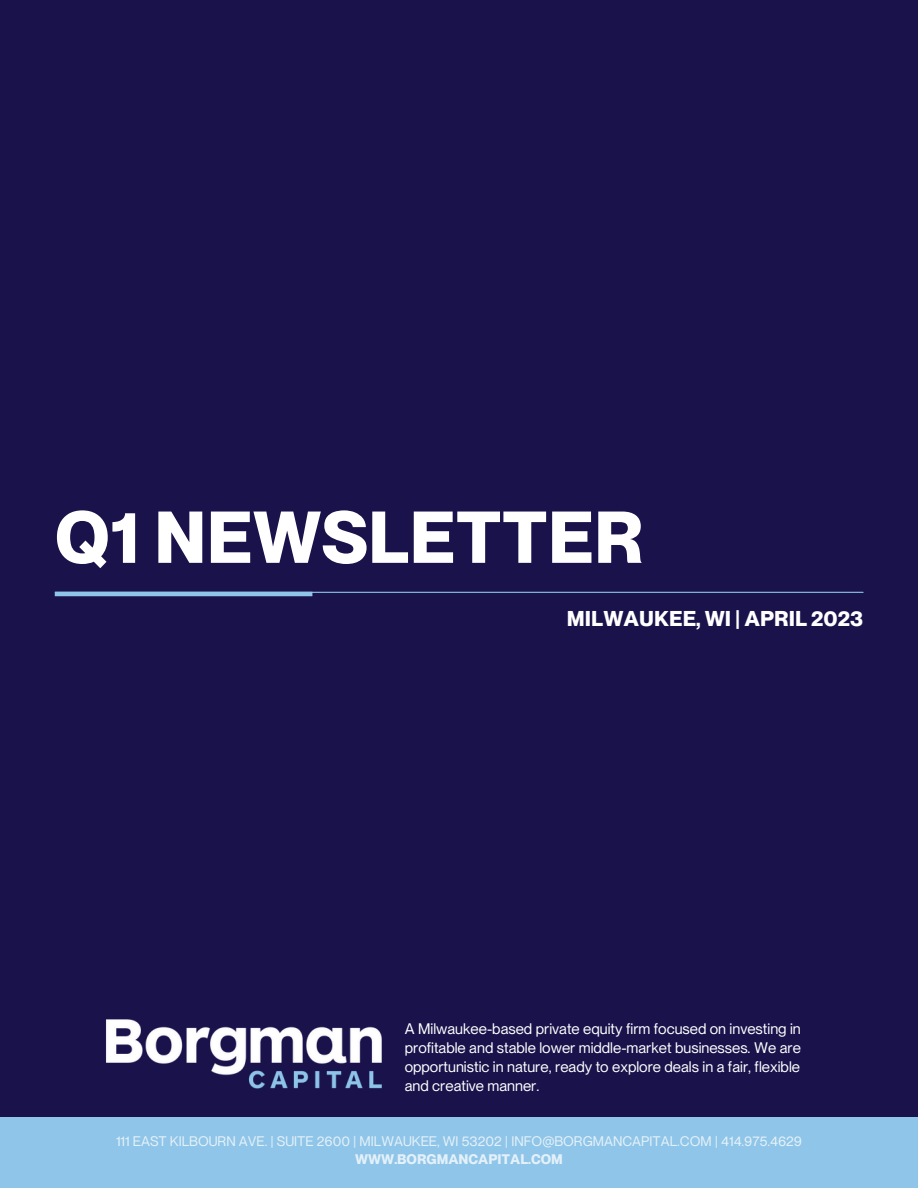
<style>
.page{position:relative;width:918px;height:1188px;background:#19124b}
.page>*{position:absolute;margin:0;border:0;box-sizing:border-box;transform-origin:0 0}
.t1{font:700 71.7px "PP Neue Montreal";color:#fff}
.t2{font:700 21px "PP Neue Montreal";color:#fff}
.t3{font:15px/19.2px "PP Neue Montreal";color:#fff;text-align:justify}
.t4{font:13.65px "PP Neue Montreal";color:#fff}
.t5{font:700 13.65px "PP Neue Montreal";color:#fff}
</style>
<div class="page">
<hr style="left:55px;top:592px;width:808px;height:1px;background:#8fc5e8">
<hr style="left:55px;top:592px;width:257px;height:4px;background:#8fc5e8">
<img style="left:106px;top:1019px;width:276px;height:70px">
<div style="left:0;top:1118px;width:918px;height:70px;background:#8fc5e8"></div>
<h1 class="t1" style="left:55px;top:494px;width:590px">Q1 NEWSLETTER</h1>
<h2 class="t2" style="left:567px;top:606px;width:298px">MILWAUKEE, WI | APRIL 2023</h2>
<p class="t3" style="left:405px;top:1019px;width:398px">A Milwaukee-based private equity firm focused on investing in profitable and stable lower middle-market businesses. We are opportunistic in nature, ready to explore deals in a fair, flexible and creative manner.</p>
<p class="t4" style="left:116px;top:1133px;width:688px">111 EAST KILBOURN AVE. | SUITE 2600 | MILWAUKEE, WI 53202 | INFO@BORGMANCAPITAL.COM | 414.975.4629</p>
<p class="t5" style="left:355px;top:1151px;width:209px">WWW.BORGMANCAPITAL.COM</p>
</div>
